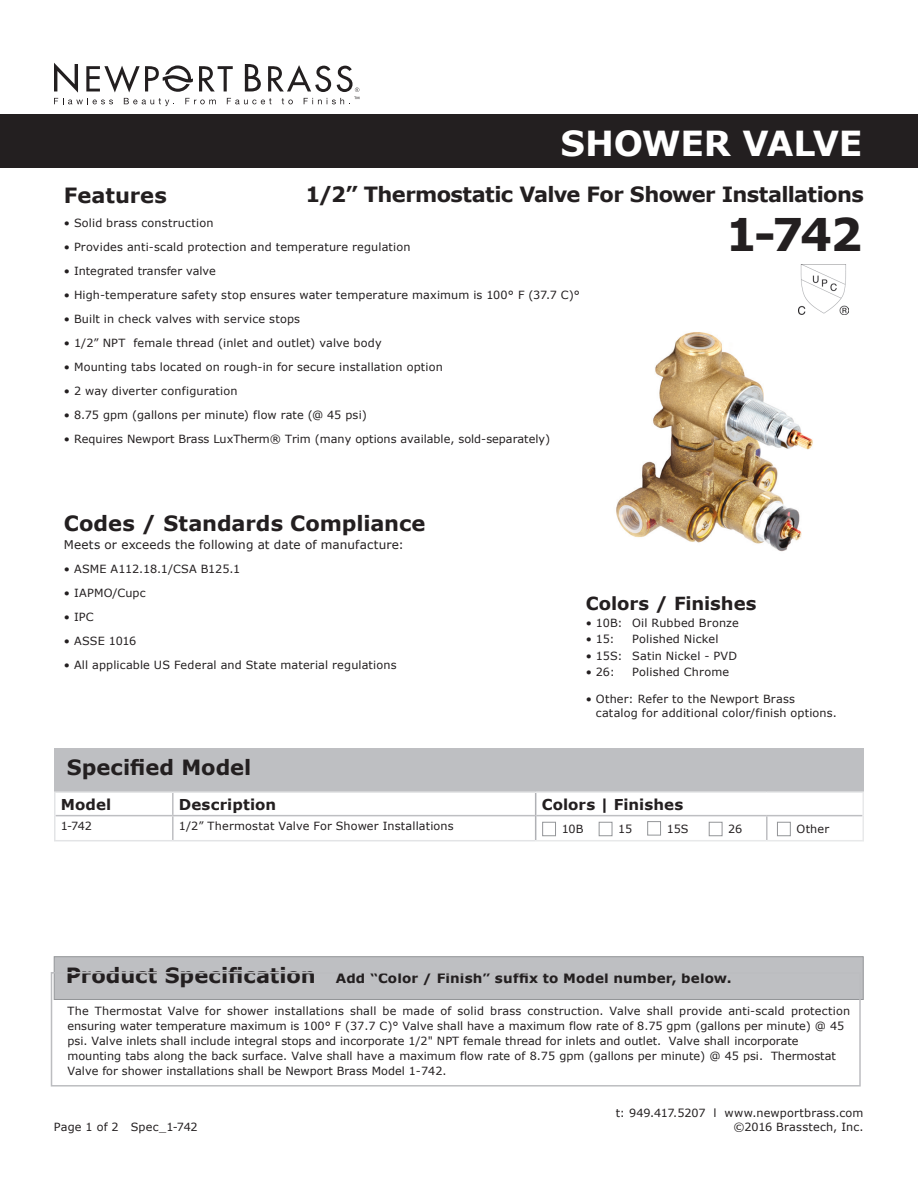
<style>
.page{position:relative;width:918px;height:1188px;background:#fff}
.page>*{position:absolute;margin:0;border:0;box-sizing:border-box;transform-origin:0 0}
.t1{font:700 45px "Verdana";color:#231f20}
.t2{font:700 34.5px "Verdana";letter-spacing:-.005em;color:#fff}
.t3{font:700 21px "Verdana";letter-spacing:-.01em;color:#231f20}
.t4{font:700 21px "Verdana";letter-spacing:-.03em;color:#231f20}
.t5{font:700 18px "Verdana";letter-spacing:-.005em;color:#231f20}
.t6{font:700 15px "Verdana";letter-spacing:.005em;color:#231f20}
.t7{font:700 13.5px "Verdana";letter-spacing:.01em;color:#231f20}
.t8{font:12px "Verdana";letter-spacing:.01em;color:#231f20}
.t9{font:11.25px/15px "Verdana";letter-spacing:.01em;color:#231f20}
.t10{font:11.25px "Verdana";letter-spacing:-.01em;color:#231f20}
.s1{font-size:21px}
</style>
<div class="page">
<div style="left:0;top:114px;width:918px;height:54px;background:#231f20"></div>
<svg style="left:54px;top:63px;width:305px;height:43px"></svg>
<img style="left:616px;top:332px;width:197px;height:220px">
<div style="left:54px;top:748px;width:810px;height:44px;background:#bebfc2"></div>
<div style="left:647px;top:821px;width:14px;height:14px;border:1px solid #939598"></div>
<div style="left:542px;top:822px;width:14px;height:14px;border:1px solid #939598"></div>
<div style="left:709px;top:822px;width:13px;height:14px;border:1px solid #939598"></div>
<div style="left:777px;top:822px;width:14px;height:14px;border:1px solid #939598"></div>
<div style="left:599px;top:822px;width:13px;height:14px;border:1px solid #939598"></div>
<hr style="left:172px;top:793px;width:2px;height:22px;background:#bebfc2">
<hr style="left:56px;top:815px;width:117px;height:1px;background:#bebfc2">
<hr style="left:173px;top:815px;width:362px;height:1px;background:#bebfc2">
<hr style="left:172px;top:816px;width:2px;height:24px;background:#bebfc2">
<hr style="left:536px;top:815px;width:231px;height:1px;background:#bebfc2">
<hr style="left:767px;top:815px;width:96px;height:1px;background:#bebfc2">
<hr style="left:766px;top:816px;width:2px;height:24px;background:#bebfc2">
<svg style="left:535px;top:793px;width:1px;height:47px"></svg>
<hr style="left:54px;top:791px;width:119px;height:2px;background:#e3e4e6">
<hr style="left:54px;top:793px;width:2px;height:23px;background:#e3e4e6">
<hr style="left:173px;top:791px;width:363px;height:2px;background:#e3e4e6">
<hr style="left:54px;top:816px;width:2px;height:24px;background:#e3e4e6">
<hr style="left:54px;top:840px;width:119px;height:1px;background:#e3e4e6">
<hr style="left:173px;top:840px;width:363px;height:1px;background:#e3e4e6">
<hr style="left:536px;top:791px;width:231px;height:2px;background:#e8e9ea">
<hr style="left:767px;top:791px;width:97px;height:2px;background:#e8e9ea">
<hr style="left:862px;top:793px;width:2px;height:23px;background:#e8e9ea">
<hr style="left:862px;top:816px;width:2px;height:24px;background:#e8e9ea">
<hr style="left:536px;top:840px;width:231px;height:1px;background:#e8e9ea">
<hr style="left:767px;top:840px;width:97px;height:1px;background:#e8e9ea">
<div style="left:54px;top:957px;width:809px;height:43px;background:#bebfc2;border:1px solid #939598"></div>
<div style="left:51px;top:972px;width:810px;height:115px;border:2px solid #bcbdc0"></div>
<img style="left:798px;top:265px;width:50px;height:50px">
<h2 class="t2" style="left:561px;top:119px;width:303px">SHOWER VALVE</h2>
<h3 class="t3" style="left:64px;top:180px;width:105px">Features</h3>
<h3 class="t4" style="left:305px;top:180px;width:560px">1/2” Thermostatic Valve For Shower Installations</h3>
<p class="t9" style="left:64px;top:215px;width:151px">• Solid brass construction</p>
<p class="t9" style="left:64px;top:239px;width:348px">• Provides anti-scald protection and temperature regulation</p>
<p class="t9" style="left:64px;top:263px;width:154px">• Integrated transfer valve</p>
<p class="t9" style="left:64px;top:287px;width:517px">• High-temperature safety stop ensures water temperature maximum is 100° F (37.7 C)°</p>
<p class="t9" style="left:64px;top:311px;width:238px">• Built in check valves with service stops</p>
<p class="t9" style="left:64px;top:335px;width:319px">• 1/2” NPT female thread (inlet and outlet) valve body</p>
<p class="t9" style="left:64px;top:359px;width:380px">• Mounting tabs located on rough-in for secure installation option</p>
<p class="t9" style="left:64px;top:383px;width:175px">• 2 way diverter configuration</p>
<p class="t9" style="left:64px;top:407px;width:304px">• 8.75 gpm (gallons per minute) flow rate (@ 45 psi)</p>
<p class="t9" style="left:64px;top:431px;width:488px">• Requires Newport Brass LuxTherm® Trim (many options available, sold-separately)</p>
<h1 class="t1" style="left:725px;top:202px;width:139px">1-742</h1>
<h3 class="t3" style="left:64px;top:509px;width:363px">Codes / Standards Compliance</h3>
<p class="t8" style="left:64px;top:537px;width:342px">Meets or exceeds the following at date of manufacture:</p>
<p class="t9" style="left:64px;top:562px;width:178px">• ASME A112.18.1/CSA B125.1</p>
<p class="t9" style="left:64px;top:586px;width:83px">• IAPMO/Cupc</p>
<p class="t9" style="left:64px;top:610px;width:31px">• IPC</p>
<p class="t10" style="left:64px;top:634px;width:74px">• ASSE 1016</p>
<p class="t9" style="left:64px;top:658px;width:334px">• All applicable US Federal and State material regulations</p>
<h3 class="t5" style="left:586px;top:591px;width:172px">Colors / Finishes</h3>
<p class="t9" style="left:586px;top:615px;width:155px">• 10B: Oil Rubbed Bronze</p>
<p class="t9" style="left:586px;top:631px;width:30px">• 15:</p>
<p class="t9" style="left:632px;top:631px;width:88px">Polished Nickel</p>
<p class="t9" style="left:586px;top:648px;width:153px">• 15S: Satin Nickel - PVD</p>
<p class="t9" style="left:586px;top:664px;width:31px">• 26:</p>
<p class="t9" style="left:632px;top:664px;width:98px">Polished Chrome</p>
<p class="t9" style="left:596px;top:692px;width:243px;line-height:13.5px;text-indent:-10px">• Other: Refer to the Newport Brass catalog for additional color/finish options.</p>
<h3 class="t3" style="left:67px;top:753px;width:186px">Specified Model</h3>
<h3 class="t6" style="left:61px;top:794px;width:52px">Model</h3>
<h3 class="t6" style="left:179px;top:794px;width:99px">Description</h3>
<h3 class="t6" style="left:542px;top:794px;width:143px">Colors | Finishes</h3>
<p class="t9" style="left:61px;top:819px;width:33px">1-742</p>
<p class="t9" style="left:179px;top:819px;width:276px">1/2” Thermostat Valve For Shower Installations</p>
<p class="t9" style="left:562px;top:822px;width:23px">10B</p>
<p class="t9" style="left:618px;top:822px;width:16px">15</p>
<p class="t9" style="left:667px;top:821px;width:23px">15S</p>
<p class="t9" style="left:728px;top:822px;width:16px">26</p>
<p class="t9" style="left:797px;top:822px;width:34px">Other</p>
<p class="t7" style="left:66px;top:969px;width:667px"><span class="s1">Product Specification</span> Add “Color / Finish” suffix to Model number, below.</p>
<p class="t9" style="left:68px;top:1004px;width:784px">The Thermostat Valve for shower installations shall be made of solid brass construction. Valve shall provide anti-scald protection ensuring water temperature maximum is 100° F (37.7 C)° Valve shall have a maximum flow rate of 8.75 gpm (gallons per minute) @ 45 psi. Valve inlets shall include integral stops and incorporate 1/2" NPT female thread for inlets and outlet. Valve shall incorporate mounting tabs along the back surface. Valve shall have a maximum flow rate of 8.75 gpm (gallons per minute) @ 45 psi. Thermostat Valve for shower installations shall be Newport Brass Model 1-742.</p>
<p class="t9" style="left:54px;top:1119px;width:145px">Page 1 of 2 Spec_1-742</p>
<p class="t9" style="left:616px;top:1106px;width:249px;line-height:13.5px;text-align:right">t: 949.417.5207 l www.newportbrass.com ©2016 Brasstech, Inc.</p>
</div>
